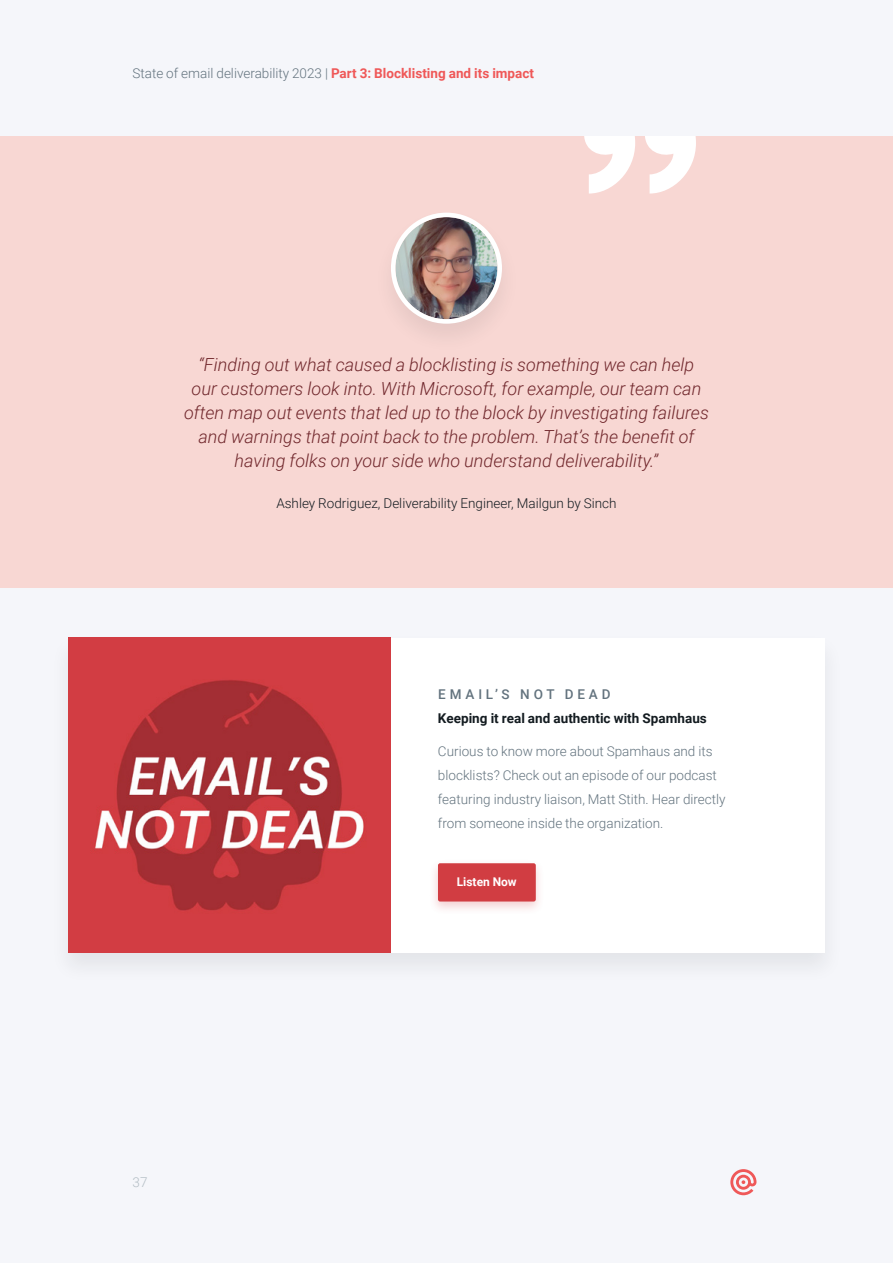
<style>
.page{position:relative;width:893px;height:1263px;background:#f5f6fa}
.page>*{position:absolute;margin:0;border:0;box-sizing:border-box;transform-origin:0 0}
.t1{font:italic 300 18px/24px "Roboto";color:#71282d;text-align:center}
.t2{font:300 13.5px/24px "Roboto";color:#63737e}
.t3{font:300 13.5px "Roboto";color:#131b20}
.t4{font:700 13.5px "Roboto";color:#131b20}
.t5{font:500 13.5px "Roboto";letter-spacing:.285em;color:#63737e}
.t6{font:300 13.5px "Roboto";color:#b3bdc4}
.t7{font:700 12px "Roboto";color:#fff}
.s1{font-weight:700;color:#ef5858}
</style>
<div class="page">
<svg style="left:730px;top:1169px;width:26px;height:26px"></svg>
<div style="left:0;top:136px;width:893px;height:451px;background:#f8d7d3"></div>
<svg style="left:584px;top:136px;width:112px;height:58px"></svg>
<div style="left:372px;top:207px;width:148px;height:148px;background:#131b20;opacity:.08"></div>
<img style="left:395px;top:217px;width:102px;height:102px;border-radius:51px">
<div style="left:391px;top:213px;width:111px;height:111px;border:4px solid #fff;border-radius:50%"></div>
<div style="left:49px;top:631px;width:795px;height:354px;background:#f1f2f6"></div>
<div style="left:68px;top:638px;width:757px;height:314px;background:#fff"></div>
<img style="left:68px;top:638px;width:322px;height:314px">
<div style="left:429px;top:858px;width:116px;height:57px;background:#d13d42;opacity:.24"></div>
<div style="left:438px;top:863px;width:98px;height:38px;background:#d13d42;border-radius:2px"></div>
<p class="t2" style="left:132px;top:61px;width:403px">State of email deliverability 2023 | <span class="s1">Part 3: Blocklisting and its impact</span></p>
<p class="t1" style="left:184px;top:352px;width:526px">“Finding out what caused a blocklisting is something we can help our customers look into. With Microsoft, for example, our team can often map out events that led up to the block by investigating failures and warnings that point back to the problem. That’s the benefit of having folks on your side who understand deliverability.”</p>
<p class="t3" style="left:276px;top:493px;width:342px">Ashley Rodriguez, Deliverability Engineer, Mailgun by Sinch</p>
<p class="t5" style="left:438px;top:685px;width:174px">EMAIL’S NOT DEAD</p>
<p class="t4" style="left:438px;top:709px;width:270px">Keeping it real and authentic with Spamhaus</p>
<p class="t2" style="left:438px;top:738px;width:289px">Curious to know more about Spamhaus and its blocklists? Check out an episode of our podcast featuring industry liaison, Matt Stith. Hear directly from someone inside the organization.</p>
<p class="t6" style="left:133px;top:1173px;width:16px">37</p>
<p class="t7" style="left:457px;top:873px;width:62px">Listen Now</p>
</div>
